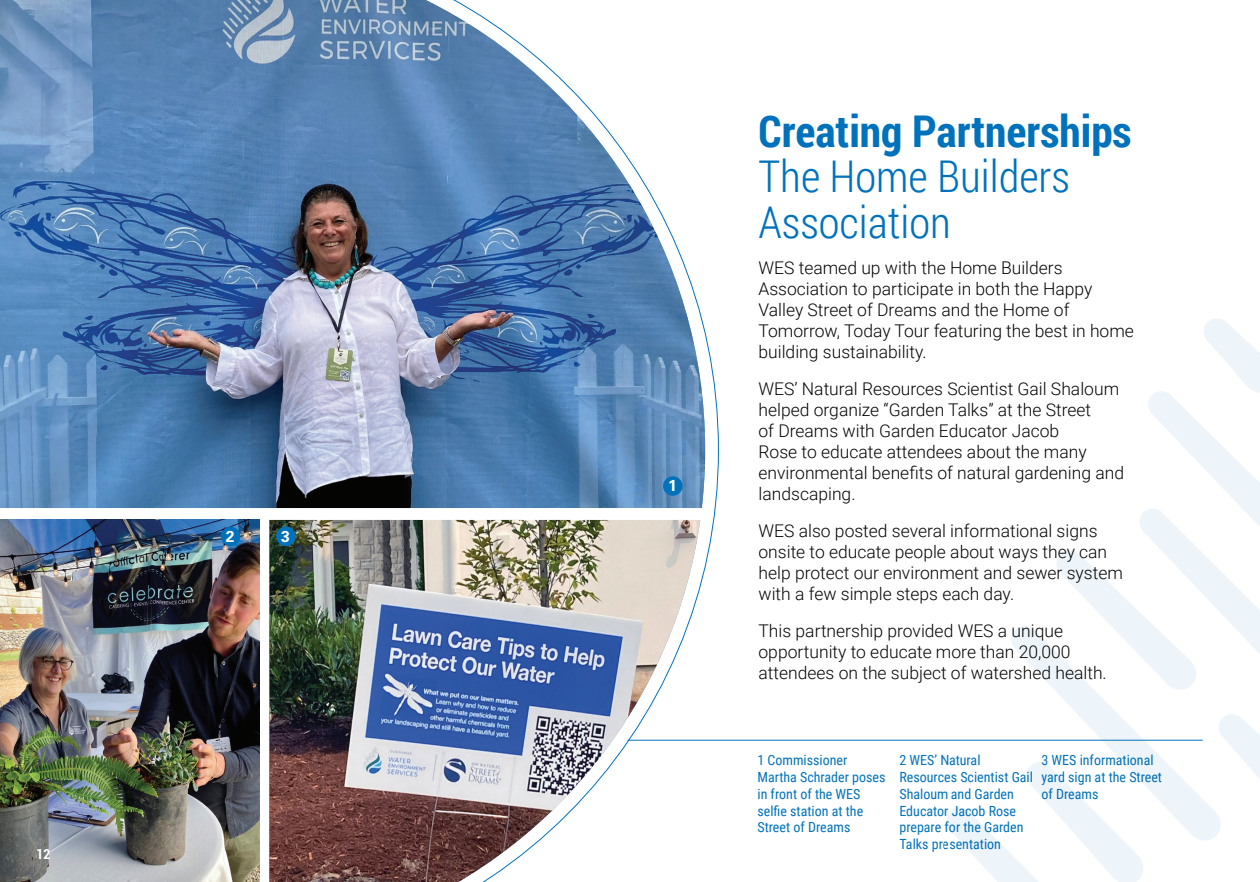
<style>
.page{position:relative;width:1260px;height:882px;background:#fff}
.page>*{position:absolute;margin:0;border:0;box-sizing:border-box;transform-origin:0 0}
.t1{font:300 43.75px/45.5px "Roboto Condensed";color:#0072bc}
.t2{font:700 43.75px "Roboto Condensed";color:#0072bc}
.t3{font:300 17.5px/21px "Roboto";color:#040503}
.t4{font:700 15.75px "Univers";color:#fff}
.t5{font:14px/16.8px "Roboto Condensed";color:#0072bc}
.t6{font:700 14px "Roboto Condensed";color:#fff}
</style>
<div class="page">
<svg style="left:945px;top:318px;width:315px;height:564px"></svg>
<img style="left:270px;top:520px;width:430px;height:362px">
<img style="left:0;top:0;width:705px;height:508px">
<img style="left:0;top:520px;width:260px;height:362px">
<hr style="left:627px;top:740px;width:576px;height:1px;background:#0072bc">
<div style="left:663px;top:476px;width:20px;height:20px;background:#0072bc;border-radius:50%"></div>
<div style="left:221px;top:527px;width:19px;height:19px;background:#0072bc;border-radius:50%"></div>
<div style="left:276px;top:527px;width:20px;height:19px;background:#0072bc;border-radius:50%"></div>
<p class="t6" style="left:37px;top:844px;width:15px">12</p>
<p class="t4" style="left:226px;top:527px;width:10px">2</p>
<p class="t4" style="left:281px;top:527px;width:10px">3</p>
<p class="t4" style="left:668px;top:476px;width:10px">1</p>
<h1 class="t2" style="left:759px;top:100px;width:375px">Creating Partnerships</h1>
<h1 class="t1" style="left:759px;top:152px;width:313px">The Home Builders<br>Association</h1>
<p class="t3" style="left:759px;top:257px;width:377px">WES teamed up with the Home Builders Association to participate in both the Happy Valley Street of Dreams and the Home of Tomorrow, Today Tour featuring the best in home building sustainability.</p>
<p class="t3" style="left:759px;top:378px;width:367px">WES’ Natural Resources Scientist Gail Shaloum helped organize “Garden Talks” at the Street<br>of Dreams with Garden Educator Jacob<br>Rose to educate attendees about the many environmental benefits of natural gardening and landscaping.</p>
<p class="t3" style="left:759px;top:520px;width:366px">WES also posted several informational signs onsite to educate people about ways they can help protect our environment and sewer system with a few simple steps each day.</p>
<p class="t3" style="left:759px;top:619px;width:350px">This partnership provided WES a unique opportunity to educate more than 20,000 attendees on the subject of watershed health.</p>
<p class="t5" style="left:757px;top:751px;width:130px">1 Commissioner<br>Martha Schrader poses in front of the WES selfie station at the<br>Street of Dreams</p>
<p class="t5" style="left:899px;top:751px;width:135px">2 WES’ Natural<br>Resources Scientist Gail<br>Shaloum and Garden<br>Educator Jacob Rose prepare for the Garden<br>Talks presentation</p>
<p class="t5" style="left:1041px;top:751px;width:122px">3 WES informational yard sign at the Street of Dreams</p>
</div>
